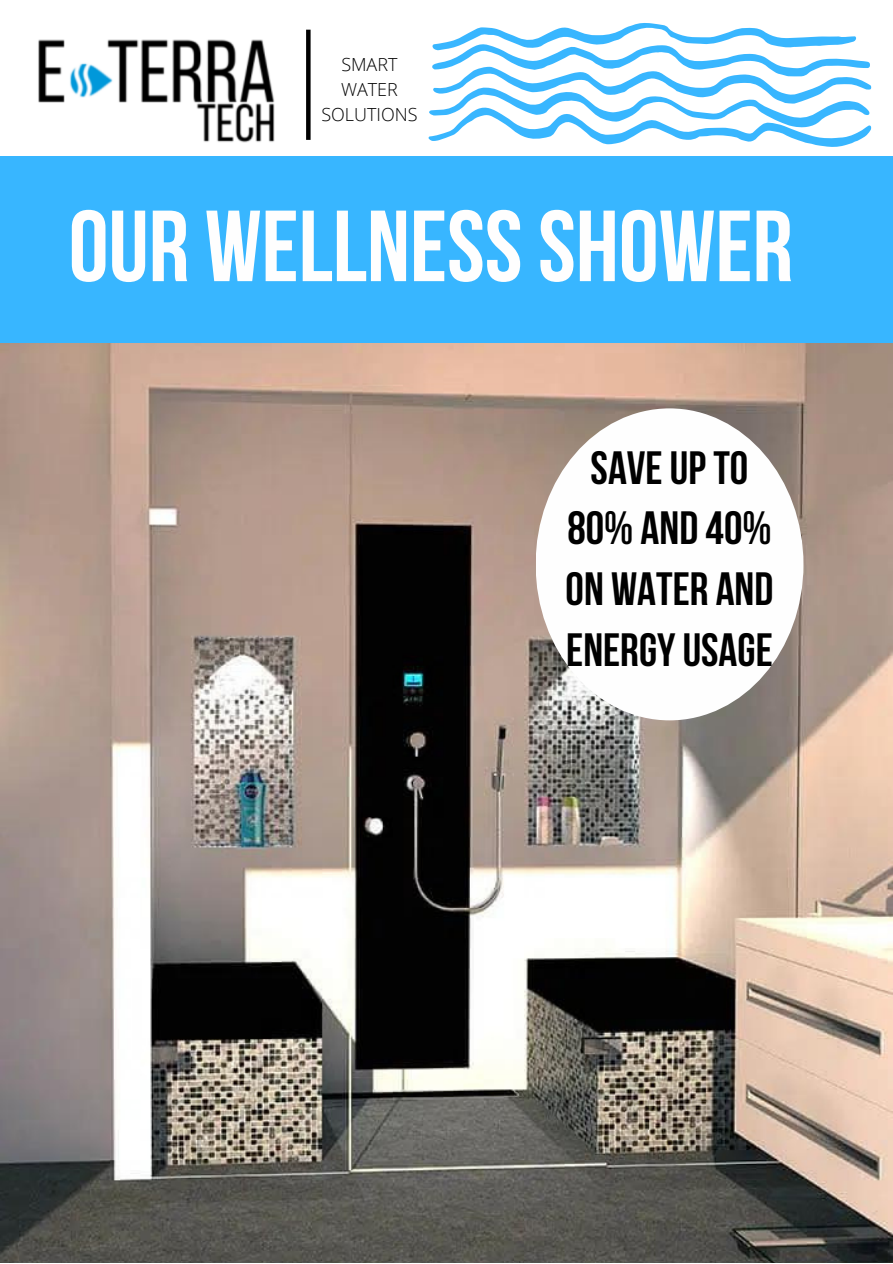
<style>
.page{position:relative;width:893px;height:1264px;background:#fff}
.page>*{position:absolute;margin:0;border:0;box-sizing:border-box;transform-origin:0 0}
.t1{font:700 100.65px "Bebas Neue";color:#fefefe}
.t2{font:700 46.5px/60.8px "Bebas Neue";color:#000;text-align:center}
.t3{font:300 18px/24.8px "Open Sans";color:#000;text-align:center}
</style>
<div class="page">
<img style="left:38px;top:39px;width:237px;height:104px">
<svg style="left:306px;top:30px;width:4px;height:110px"></svg>
<div style="left:0;top:156px;width:892px;height:1106px;background:#38b6ff"></div>
<svg style="left:428px;top:23px;width:443px;height:124px"></svg>
<img style="left:0;top:344px;width:892px;height:918px">
<div style="left:535px;top:408px;width:268px;height:312px;background:#fefefe;border-radius:50%"></div>
<p class="t3" style="left:321px;top:52px;width:98px">SMART<br>WATER<br>SOLUTIONS</p>
<h1 class="t1" style="left:69px;top:206px;width:725px">OUR WELLNESSSHOWER</h1>
<p class="t2" style="left:565px;top:442px;width:209px">SAVEUPTO<br>80%AND 40%<br>ON WATER AND<br>ENERGYUSAGE</p>
</div>
